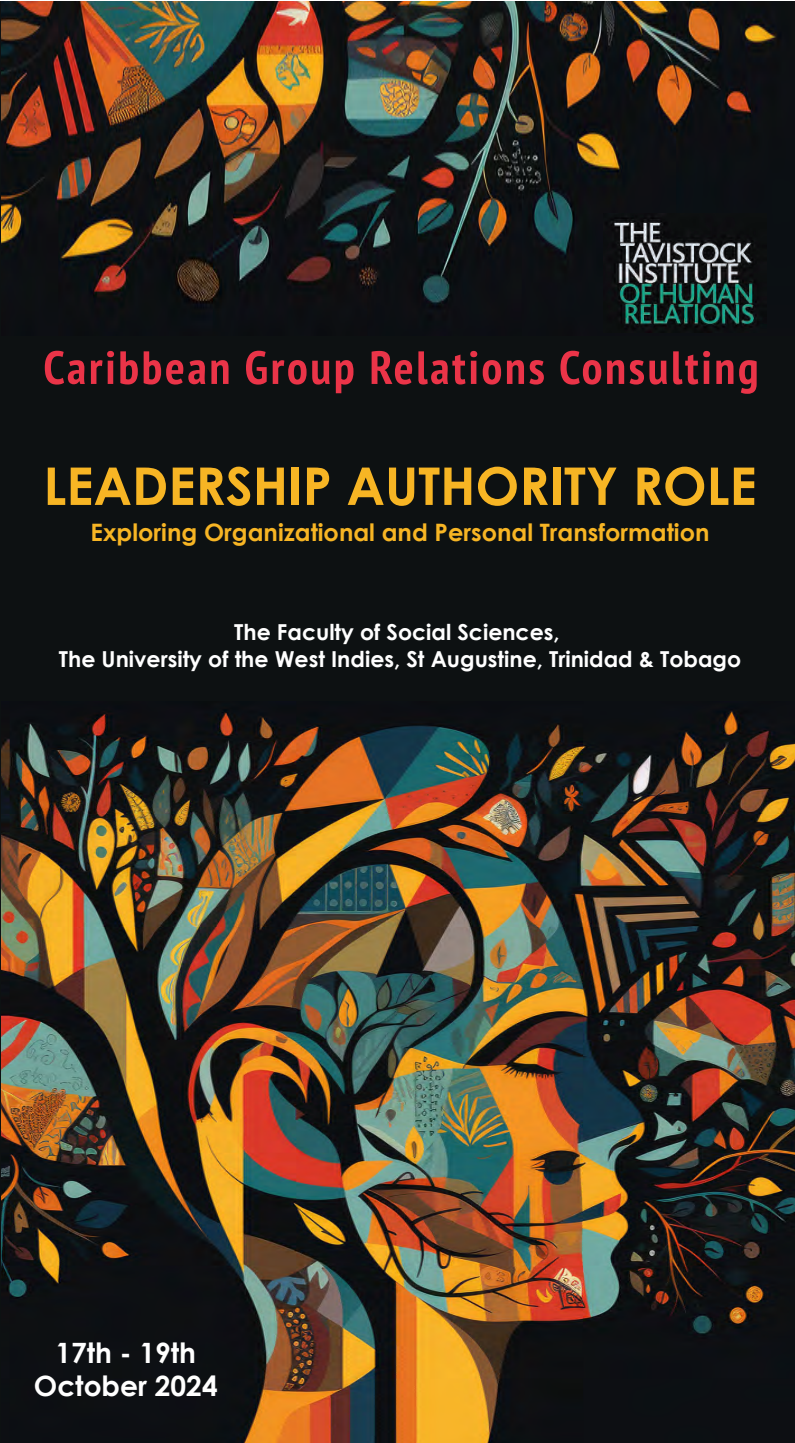
<style>
.page{position:relative;width:795px;height:1443px;background:#fff}
.page>*{position:absolute;margin:0;border:0;box-sizing:border-box;transform-origin:0 0}
.t1{font:700 52px "Century Gothic";color:#f7b524}
.t2{font:700 28px/33.6px "Century Gothic";color:#fff;text-align:center}
.t3{font:700 24px "Century Gothic";color:#f7b524}
.t4{font:700 22px/26.4px "Century Gothic";color:#fff;text-align:center}
</style>
<div class="page">
<div style="left:0;top:1px;width:794px;height:1442px;background:#0d1112"></div>
<img style="left:1px;top:710px;width:793px;height:733px">
<img style="left:2px;top:2px;width:775px;height:305px">
<img style="left:602px;top:213px;width:164px;height:120px">
<svg style="left:45px;top:351px;width:40px;height:34px"></svg>
<svg style="left:91px;top:351px;width:23px;height:33px"></svg>
<svg style="left:120px;top:351px;width:18px;height:33px"></svg>
<svg style="left:144px;top:351px;width:61px;height:33px"></svg>
<svg style="left:211px;top:360px;width:17px;height:24px"></svg>
<svg style="left:246px;top:351px;width:20px;height:34px"></svg>
<svg style="left:272px;top:360px;width:34px;height:24px"></svg>
<svg style="left:312px;top:361px;width:17px;height:23px"></svg>
<svg style="left:335px;top:360px;width:18px;height:33px"></svg>
<svg style="left:371px;top:351px;width:41px;height:33px"></svg>
<svg style="left:418px;top:351px;width:105px;height:33px"></svg>
<svg style="left:529px;top:360px;width:14px;height:24px"></svg>
<svg style="left:560px;top:351px;width:83px;height:34px"></svg>
<svg style="left:649px;top:361px;width:17px;height:23px"></svg>
<svg style="left:673px;top:351px;width:36px;height:33px"></svg>
<svg style="left:716px;top:360px;width:40px;height:34px"></svg>
<h1 class="t1" style="left:43px;top:446px;width:714px">LEADERSHIP AUTHORITY ROLE</h1>
<p class="t3" style="left:91px;top:514px;width:620px">Exploring Organizational and Personal Transformation</p>
<p class="t4" style="left:59px;top:618px;width:683px">The Faculty of Social Sciences,<br>The University of the West Indies, St Augustine, Trinidad &amp; Tobago</p>
<p class="t2" style="left:34px;top:1334px;width:185px">17th - 19th<br>October 2024</p>
</div>
